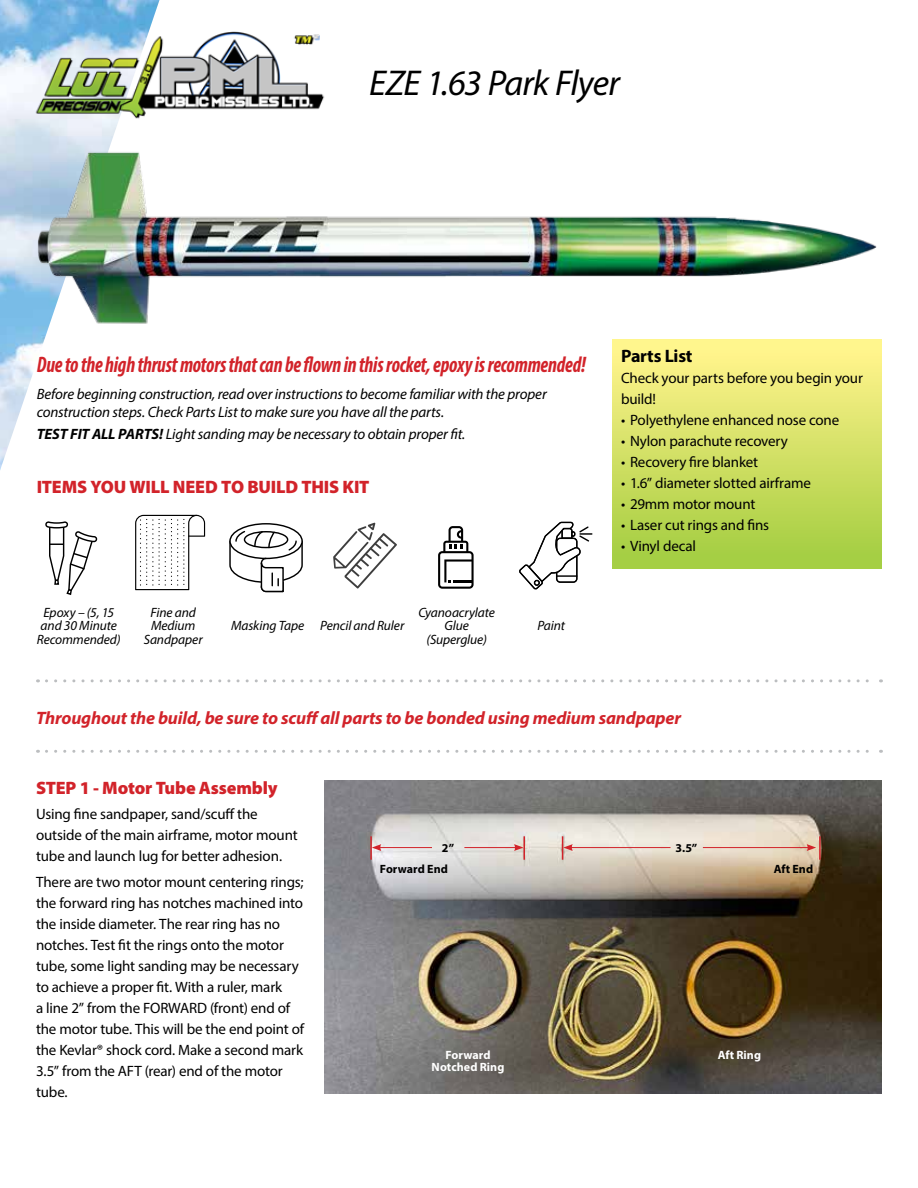
<style>
.page{position:relative;width:918px;height:1188px;background:#fff}
.page>*{position:absolute;margin:0;border:0;box-sizing:border-box;transform-origin:0 0}
.t1{font:italic 36px "Myriad Pro";letter-spacing:-.03em;color:#000}
.t2{font:italic 700 condensed 22.5px "Myriad Pro";letter-spacing:-.01em;color:#d2232a;scale:.89 1}
.t3{font:italic 700 18px "Myriad Pro";letter-spacing:-.01em;color:#d2232a}
.t4{font:900 18px "Myriad Pro";letter-spacing:-.01em;color:#d2232a}
.t5{font:700 18px "Myriad Pro";letter-spacing:-.01em;color:#000}
.t6{font:15px/21px "Myriad Pro";letter-spacing:-.01em;color:#000}
.t7{font:italic 15px/18px "Myriad Pro";letter-spacing:-.01em;color:#000}
.t8{font:italic 13.5px/13.5px "Myriad Pro";letter-spacing:-.005em;color:#000;text-align:center}
.t9{font:700 12px/12px "Myriad Pro";letter-spacing:.005em;color:#fff;text-align:center}
.t10{font:700 12px "Myriad Pro";letter-spacing:.005em;color:#000}
.s1{font-weight:700}
</style>
<div class="page">
<img style="left:0;top:0;width:160px;height:470px">
<img style="left:324px;top:780px;width:558px;height:314px">
<svg style="left:45px;top:521px;width:52px;height:74px"></svg>
<svg style="left:230px;top:524px;width:72px;height:34px"></svg>
<svg style="left:229px;top:530px;width:74px;height:63px"></svg>
<svg style="left:519px;top:521px;width:74px;height:69px"></svg>
<svg style="left:333px;top:523px;width:64px;height:66px"></svg>
<svg style="left:438px;top:526px;width:36px;height:63px"></svg>
<hr style="left:453px;top:580px;width:20px;height:2px;background:#000">
<svg style="left:135px;top:515px;width:70px;height:75px"></svg>
<svg style="left:46px;top:679px;width:835px;height:3px"></svg>
<svg style="left:46px;top:750px;width:835px;height:3px"></svg>
<img style="left:37px;top:142px;width:840px;height:185px">
<div style="left:612px;top:340px;width:270px;height:229px;background:linear-gradient(to bottom,#fff68f,#a0cc3e)"></div>
<img style="left:29px;top:32px;width:296px;height:98px">
<hr style="left:703px;top:847px;width:106px;height:1px;background:#d2232a">
<svg style="left:807px;top:844px;width:9px;height:7px"></svg>
<hr style="left:464px;top:847px;width:52px;height:1px;background:#d2232a">
<hr style="left:570px;top:847px;width:101px;height:1px;background:#d2232a">
<hr style="left:379px;top:847px;width:53px;height:1px;background:#d2232a">
<svg style="left:372px;top:844px;width:9px;height:7px"></svg>
<svg style="left:562px;top:836px;width:11px;height:24px"></svg>
<hr style="left:370px;top:836px;width:2px;height:24px;background:#d2232a">
<hr style="left:819px;top:836px;width:2px;height:24px;background:#d2232a">
<svg style="left:514px;top:836px;width:11px;height:24px"></svg>
<h1 class="t1" style="left:369px;top:61px;width:252px">EZE 1.63 Park Flyer</h1>
<h2 class="t2" style="left:37px;top:351px;width:618px">Due to the high thrust motors that can be flown in this rocket, epoxy is recommended!</h2>
<p class="t7" style="left:37px;top:385px;width:511px">Before beginning construction, read over instructions to become familiar with the proper construction steps. Check Parts List to make sure you have all the parts.</p>
<p class="t7" style="left:37px;top:424px;width:430px"><span class="s1">TEST FIT ALL PARTS!</span> Light sanding may be necessary to obtain proper fit.</p>
<p class="t4" style="left:37px;top:475px;width:334px">ITEMS YOU WILL NEED TO BUILD THIS KIT</p>
<p class="t8" style="left:37px;top:605px;width:85px">Epoxy – (5, 15 and 30 Minute<br>Recommended)</p>
<p class="t8" style="left:144px;top:605px;width:60px">Fine and<br>Medium<br>Sandpaper</p>
<p class="t8" style="left:231px;top:619px;width:175px">Masking Tape Pencil and Ruler</p>
<p class="t8" style="left:419px;top:605px;width:78px">Cyanoacrylate<br>Glue (Superglue)</p>
<p class="t8" style="left:537px;top:619px;width:29px">Paint</p>
<p class="t5" style="left:621px;top:344px;width:73px">Parts List</p>
<p class="t6" style="left:621px;top:367px;width:243px">Check your parts before you begin your build!</p>
<p class="t6" style="left:621px;top:409px;width:220px">• Polyethylene enhanced nose cone</p>
<p class="t6" style="left:621px;top:430px;width:168px">• Nylon parachute recovery</p>
<p class="t6" style="left:621px;top:451px;width:139px">• Recovery fire blanket</p>
<p class="t6" style="left:621px;top:472px;width:192px">• 1.6” diameter slotted airframe</p>
<p class="t6" style="left:621px;top:493px;width:136px">• 29mm motor mount</p>
<p class="t6" style="left:621px;top:514px;width:150px">• Laser cut rings and fins</p>
<p class="t6" style="left:621px;top:535px;width:77px">• Vinyl decal</p>
<p class="t3" style="left:36px;top:706px;width:647px">Throughout the build, be sure to scuff all parts to be bonded using medium sandpaper</p>
<p class="t4" style="left:36px;top:775px;width:243px">STEP 1 - Motor Tube Assembly</p>
<p class="t6" style="left:36px;top:803px;width:263px">Using fine sandpaper, sand/scuff the outside of the main airframe, motor mount tube and launch lug for better adhesion.</p>
<p class="t6" style="left:36px;top:871px;width:270px">There are two motor mount centering rings; the forward ring has notches machined into the inside diameter. The rear ring has no notches. Test fit the rings onto the motor tube, some light sanding may be necessary to achieve a proper fit. With a ruler, mark<br>a line 2” from the FORWARD (front) end of the motor tube. This will be the end point of the Kevlar® shock cord. Make a second mark 3.5” from the AFT (rear) end of the motor tube.</p>
<p class="t10" style="left:442px;top:840px;width:14px">2”</p>
<p class="t10" style="left:675px;top:840px;width:24px">3.5”</p>
<p class="t10" style="left:380px;top:861px;width:70px">Forward End</p>
<p class="t10" style="left:774px;top:861px;width:41px">Aft End</p>
<p class="t9" style="left:432px;top:1049px;width:74px">Forward<br>Notched Ring</p>
<p class="t9" style="left:718px;top:1049px;width:45px">Aft Ring</p>
</div>
